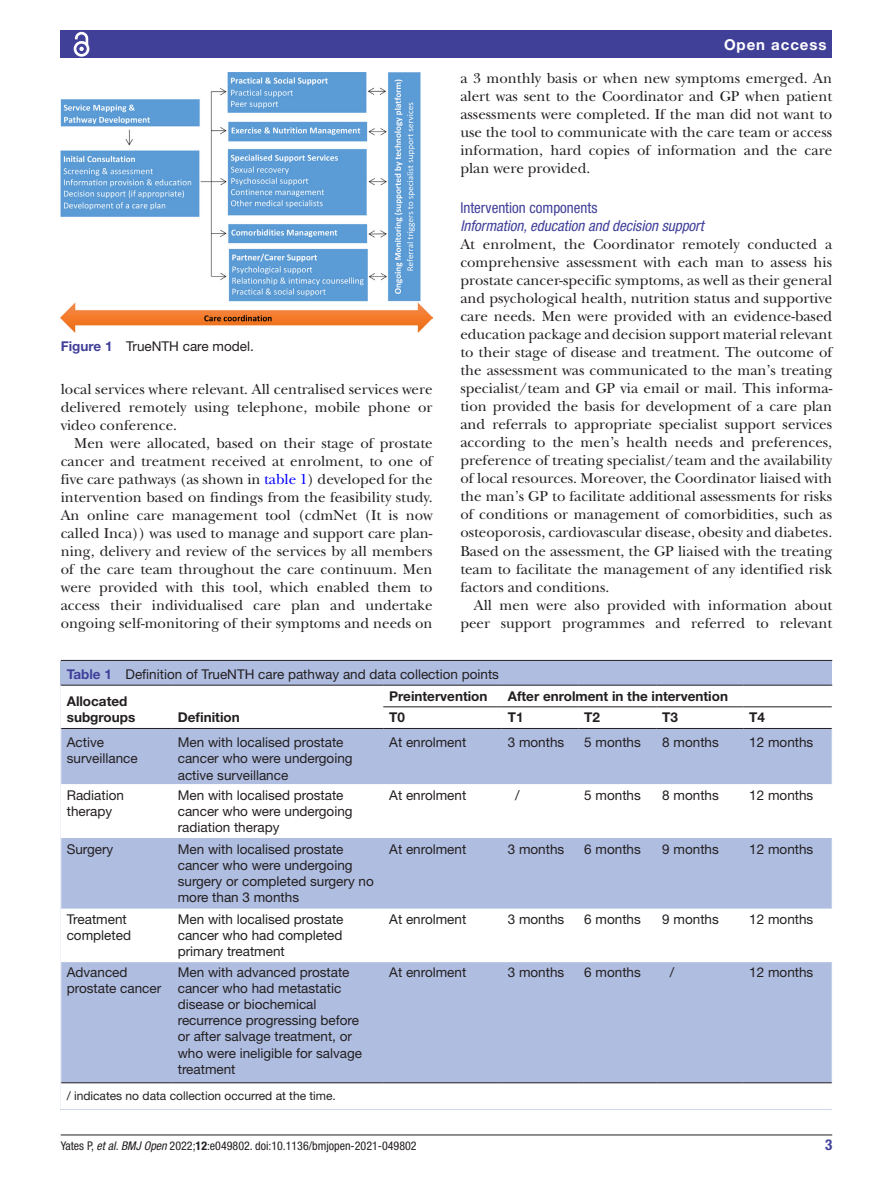
<style>
.page{position:relative;width:893px;height:1191px;background:#fff}
.page>*{position:absolute;margin:0;border:0;box-sizing:border-box;transform-origin:0 0}
.t1{font:15px/18px "New Baskerville";color:#231f20;text-align:justify}
.t2{font:italic condensed 15px "Helvetica Neue LT Std";color:#414099}
.t3{font:condensed 15px "Helvetica Neue LT Std";color:#414099}
.t4{font:700 15px "Helvetica Neue LT Std";letter-spacing:.065em;color:#fff}
.t5{font:700 condensed 15px "Helvetica Neue LT Std";color:#414099}
.t6{font:13.5px/16.2px "Helvetica Neue LT Std";color:#231f20}
.t7{font:700 13.5px "Helvetica Neue LT Std";color:#231f20}
.t8{font:condensed 12px "Helvetica Neue LT Std";color:#231f20}
.t9{font:12px "Helvetica Neue LT Std";color:#231f20}
.s1{font-weight:700;color:#414099}
.s2{color:#00f}
.s3{font-weight:700}
.s4{font-style:italic}
</style>
<div class="page">
<hr style="left:61px;top:1134px;width:771px;height:1px;background:#231f20">
<div style="left:61px;top:31px;width:771px;height:27px;background:#414099"></div>
<svg style="left:73px;top:31px;width:17px;height:26px"></svg>
<img style="left:61px;top:73px;width:372px;height:260px">
<div style="left:61px;top:661px;width:771px;height:448px;background:#afbde1"></div>
<hr style="left:61px;top:660px;width:771px;height:1px;background:#231f20">
<div style="left:61px;top:686px;width:771px;height:423px;background:#fff"></div>
<svg style="left:61px;top:729px;width:771px;height:353px"></svg>
<hr style="left:61px;top:728px;width:111px;height:1px;background:#231f20">
<hr style="left:172px;top:728px;width:211px;height:1px;background:#231f20">
<hr style="left:61px;top:685px;width:111px;height:1px;background:#231f20">
<hr style="left:172px;top:685px;width:211px;height:1px;background:#231f20">
<hr style="left:383px;top:685px;width:119px;height:1px;background:#231f20">
<hr style="left:502px;top:685px;width:76px;height:1px;background:#231f20">
<hr style="left:578px;top:685px;width:78px;height:1px;background:#231f20">
<hr style="left:656px;top:685px;width:87px;height:1px;background:#231f20">
<hr style="left:743px;top:685px;width:89px;height:1px;background:#231f20">
<hr style="left:383px;top:706px;width:119px;height:1px;background:#231f20">
<hr style="left:383px;top:728px;width:119px;height:1px;background:#231f20">
<hr style="left:502px;top:706px;width:76px;height:1px;background:#231f20">
<hr style="left:502px;top:728px;width:76px;height:1px;background:#231f20">
<hr style="left:578px;top:706px;width:78px;height:1px;background:#231f20">
<hr style="left:578px;top:728px;width:78px;height:1px;background:#231f20">
<hr style="left:656px;top:706px;width:87px;height:1px;background:#231f20">
<hr style="left:656px;top:728px;width:87px;height:1px;background:#231f20">
<hr style="left:743px;top:706px;width:89px;height:1px;background:#231f20">
<hr style="left:743px;top:728px;width:89px;height:1px;background:#231f20">
<hr style="left:172px;top:1082px;width:211px;height:1px;background:#231f20">
<hr style="left:383px;top:1082px;width:119px;height:1px;background:#231f20">
<hr style="left:502px;top:1082px;width:76px;height:1px;background:#231f20">
<hr style="left:578px;top:1082px;width:78px;height:1px;background:#231f20">
<hr style="left:656px;top:1082px;width:87px;height:1px;background:#231f20">
<hr style="left:743px;top:1082px;width:89px;height:1px;background:#231f20">
<hr style="left:61px;top:1082px;width:111px;height:1px;background:#231f20">
<svg style="left:60px;top:685px;width:1px;height:43px"></svg>
<svg style="left:60px;top:1082px;width:1px;height:27px"></svg>
<hr style="left:67px;top:1099px;width:765px;height:2px;background:#fff">
<p class="t6" style="left:61px;top:337px;width:195px"><span class="s1">Figure 1</span> TrueNTH care model.</p>
<p class="t1" style="left:61px;top:380px;width:373px">local services where relevant. All centralised services were delivered remotely using telephone, mobile phone or video conference.</p>
<p class="t1" style="left:61px;top:434px;width:373px;text-indent:14px">Men were allocated, based on their stage of prostate cancer and treatment received at enrolment, to one of five care pathways (as shown in <span class="s2">table 1</span>) developed for the intervention based on findings from the feasibility study.<br>An online care management tool (cdmNet (It is now called Inca)) was used to manage and support care plan&shy;ning, delivery and review of the services by all members of the care team throughout the care continuum. Men were provided with this tool, which enabled them to access their individualised care plan and undertake ongoing self-monitoring of their symptoms and needs on</p>
<p class="t4" style="left:724px;top:35px;width:104px">Open access</p>
<p class="t1" style="left:460px;top:69px;width:373px">a 3 monthly basis or when new symptoms emerged. An alert was sent to the Coordinator and GP when patient assessments were completed. If the man did not want to use the tool to communicate with the care team or access information, hard copies of information and the care plan were provided.</p>
<p class="t3" style="left:460px;top:199px;width:139px">Intervention components</p>
<p class="t2" style="left:460px;top:217px;width:245px">Information, education and decision support</p>
<p class="t1" style="left:460px;top:235px;width:373px">At enrolment, the Coordinator remotely conducted a comprehensive assessment with each man to assess his prostate cancer-specific symptoms, as well as their general and psychological health, nutrition status and supportive care needs. Men were provided with an evidence-based education package and decision support material relevant to their stage of disease and treatment. The outcome of the assessment was communicated to the man’s treating specialist/team and GP via email or mail. This informa&shy;tion provided the basis for development of a care plan and referrals to appropriate specialist support services according to the men’s health needs and preferences, preference of treating specialist/team and the availability of local resources. Moreover, the Coordinator liaised with the man’s GP to facilitate additional assessments for risks of conditions or management of comorbidities, such as osteoporosis, cardiovascular disease, obesity and diabetes.<br>Based on the assessment, the GP liaised with the treating team to facilitate the management of any identified risk factors and conditions.</p>
<p class="t1" style="left:460px;top:596px;width:373px;text-align:right">All men were also provided with information about peer support programmes and referred to relevant</p>
<p class="t6" style="left:67px;top:660px;width:434px;line-height:27.5px"><span class="s1">Table 1</span> Definition of TrueNTH care pathway and data collection points<br><span class="s3">Allocated</span></p>
<p class="t7" style="left:67px;top:709px;width:70px">subgroups</p>
<p class="t7" style="left:178px;top:709px;width:63px">Definition</p>
<p class="t7" style="left:389px;top:687px;width:100px">Preintervention</p>
<p class="t7" style="left:508px;top:687px;width:222px">After enrolment in the intervention</p>
<p class="t7" style="left:389px;top:709px;width:17px">T0</p>
<p class="t7" style="left:508px;top:709px;width:17px">T1</p>
<p class="t7" style="left:584px;top:709px;width:17px">T2</p>
<p class="t7" style="left:662px;top:709px;width:17px">T3</p>
<p class="t7" style="left:749px;top:709px;width:17px">T4</p>
<p class="t6" style="left:67px;top:734px;width:72px">Active surveillance</p>
<p class="t6" style="left:178px;top:734px;width:176px">Men with localised prostate cancer who were undergoing active surveillance</p>
<p class="t6" style="left:389px;top:734px;width:79px">At enrolment</p>
<p class="t6" style="left:508px;top:734px;width:58px">3 months</p>
<p class="t6" style="left:584px;top:734px;width:58px">5 months</p>
<p class="t6" style="left:662px;top:734px;width:58px">8 months</p>
<p class="t6" style="left:749px;top:734px;width:66px">12 months</p>
<p class="t6" style="left:67px;top:786px;width:59px">Radiation therapy</p>
<p class="t6" style="left:178px;top:786px;width:176px">Men with localised prostate cancer who were undergoing radiation therapy</p>
<p class="t6" style="left:389px;top:786px;width:79px">At enrolment</p>
<p class="t6" style="left:515px;top:786px;width:6px">/</p>
<p class="t6" style="left:584px;top:786px;width:58px">5 months</p>
<p class="t6" style="left:662px;top:786px;width:58px">8 months</p>
<p class="t6" style="left:749px;top:786px;width:66px">12 months</p>
<p class="t6" style="left:67px;top:840px;width:48px">Surgery</p>
<p class="t6" style="left:178px;top:840px;width:198px">Men with localised prostate cancer who were undergoing surgery or completed surgery no more than 3 months</p>
<p class="t6" style="left:389px;top:840px;width:79px">At enrolment</p>
<p class="t6" style="left:508px;top:840px;width:58px">3 months</p>
<p class="t6" style="left:584px;top:840px;width:58px">6 months</p>
<p class="t6" style="left:662px;top:840px;width:58px">9 months</p>
<p class="t6" style="left:749px;top:840px;width:66px">12 months</p>
<p class="t6" style="left:67px;top:911px;width:66px">Treatment completed</p>
<p class="t6" style="left:178px;top:911px;width:167px;text-align:justify">Men with localised prostate cancer who had completed primary treatment</p>
<p class="t6" style="left:389px;top:911px;width:79px">At enrolment</p>
<p class="t6" style="left:508px;top:911px;width:58px">3 months</p>
<p class="t6" style="left:584px;top:911px;width:58px">6 months</p>
<p class="t6" style="left:662px;top:911px;width:58px">9 months</p>
<p class="t6" style="left:749px;top:911px;width:66px">12 months</p>
<p class="t6" style="left:67px;top:963px;width:96px">Advanced prostate cancer</p>
<p class="t6" style="left:178px;top:963px;width:186px">Men with advanced prostate cancer who had metastatic disease or biochemical recurrence progressing before or after salvage treatment, or who were ineligible for salvage treatment</p>
<p class="t6" style="left:389px;top:963px;width:79px">At enrolment</p>
<p class="t6" style="left:508px;top:963px;width:58px">3 months</p>
<p class="t6" style="left:584px;top:963px;width:58px">6 months</p>
<p class="t6" style="left:670px;top:963px;width:6px">/</p>
<p class="t6" style="left:749px;top:963px;width:66px">12 months</p>
<p class="t9" style="left:67px;top:1089px;width:271px">/ indicates no data collection occurred at the time.</p>
<p class="t8" style="left:61px;top:1138px;width:357px">Yates P, <span class="s4">et al</span>. <span class="s4">BMJ Open</span> 2022;<span class="s3">12</span>:e049802. doi:10.1136/bmjopen-2021-049802</p>
<p class="t5" style="left:825px;top:1135px;width:9px">3</p>
</div>
